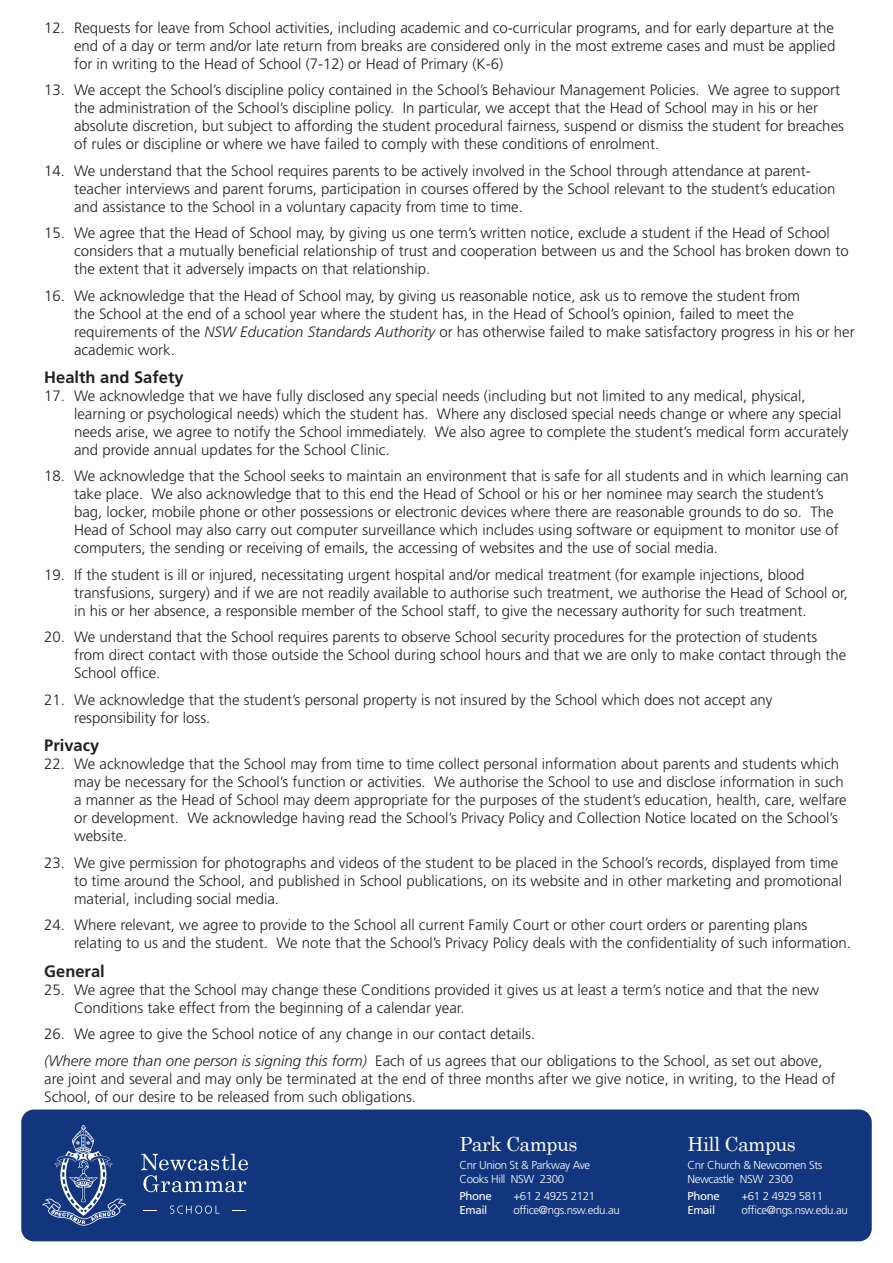
<style>
.page{position:relative;width:893px;height:1263px;background:#fff}
.page>*{position:absolute;margin:0;border:0;box-sizing:border-box;transform-origin:0 0}
.t1{font:19.5px "Century Schoolbook";letter-spacing:-.03em;color:#fff}
.t2{font:700 16.5px "Frutiger LT Std";color:#231f20}
.t3{font:300 15px/18px "Frutiger LT Std";color:#231f20}
.t4{font:300 11.55px/13.8px "Frutiger LT Std";letter-spacing:-.03em;color:#fff}
.t5{font:11.55px "Frutiger LT Std";letter-spacing:-.03em;color:#fff}
.s1{font-style:italic}
</style>
<div class="page">
<div style="left:21px;top:1109px;width:851px;height:132px;background:#11367e;border-radius:13px"></div>
<svg style="left:141px;top:1154px;width:107px;height:38px"></svg>
<svg style="left:170px;top:1205px;width:49px;height:9px"></svg>
<svg style="left:143px;top:1210px;width:14px;height:1px"></svg>
<svg style="left:232px;top:1210px;width:14px;height:1px"></svg>
<svg style="left:42px;top:1125px;width:84px;height:100px"></svg>
<p class="t3" style="left:74px;top:19px;width:763px;text-align:justify;text-indent:-30px">12. Requests for leave from School activities, including academic and co-curricular programs, and for early departure at the end of a day or term and/or late return from breaks are considered only in the most extreme cases and must be applied for in writing to the Head of School (7-12) or Head of Primary (K-6)</p>
<p class="t3" style="left:74px;top:81px;width:771px;text-indent:-30px">13. We accept the School’s discipline policy contained in the School’s Behaviour Management Policies. We agree to support the administration of the School’s discipline policy. In particular, we accept that the Head of School may in his or her absolute discretion, but subject to affording the student procedural fairness, suspend or dismiss the student for breaches of rules or discipline or where we have failed to comply with these conditions of enrolment.</p>
<p class="t3" style="left:74px;top:162px;width:763px;text-indent:-30px">14. We understand that the School requires parents to be actively involved in the School through attendance at parent&shy;teacher interviews and parent forums, participation in courses offered by the School relevant to the student’s education and assistance to the School in a voluntary capacity from time to time.</p>
<p class="t3" style="left:74px;top:224px;width:776px;text-indent:-30px">15. We agree that the Head of School may, by giving us one term’s written notice, exclude a student if the Head of School considers that a mutually beneficial relationship of trust and cooperation between us and the School has broken down to the extent that it adversely impacts on that relationship.</p>
<p class="t3" style="left:74px;top:287px;width:782px;text-indent:-30px">16. We acknowledge that the Head of School may, by giving us reasonable notice, ask us to remove the student from<br>the School at the end of a school year where the student has, in the Head of School’s opinion, failed to meet the requirements of the <span class="s1">NSW Education Standards Authority</span> or has otherwise failed to make satisfactory progress in his or her academic work.</p>
<p class="t2" style="left:44px;top:367px;width:141px">Health and Safety</p>
<p class="t3" style="left:74px;top:387px;width:776px;text-indent:-30px">17. We acknowledge that we have fully disclosed any special needs (including but not limited to any medical, physical, learning or psychological needs) which the student has. Where any disclosed special needs change or where any special needs arise, we agree to notify the School immediately. We also agree to complete the student’s medical form accurately and provide annual updates for the School Clinic.</p>
<p class="t3" style="left:74px;top:467px;width:776px;text-indent:-30px">18. We acknowledge that the School seeks to maintain an environment that is safe for all students and in which learning can take place. We also acknowledge that to this end the Head of School or his or her nominee may search the student’s bag, locker, mobile phone or other possessions or electronic devices where there are reasonable grounds to do so. The Head of School may also carry out computer surveillance which includes using software or equipment to monitor use of computers, the sending or receiving of emails, the accessing of websites and the use of social media.</p>
<p class="t3" style="left:74px;top:566px;width:775px;text-indent:-30px">19. If the student is ill or injured, necessitating urgent hospital and/or medical treatment (for example injections, blood transfusions, surgery) and if we are not readily available to authorise such treatment, we authorise the Head of School or, in his or her absence, a responsible member of the School staff, to give the necessary authority for such treatment.</p>
<p class="t3" style="left:74px;top:628px;width:774px;text-indent:-30px">20. We understand that the School requires parents to observe School security procedures for the protection of students from direct contact with those outside the School during school hours and that we are only to make contact through the<br>School office.</p>
<p class="t3" style="left:74px;top:691px;width:700px;text-indent:-30px">21. We acknowledge that the student’s personal property is not insured by the School which does not accept any responsibility for loss.</p>
<p class="t2" style="left:44px;top:736px;width:57px">Privacy</p>
<p class="t3" style="left:74px;top:755px;width:774px;text-indent:-30px">22. We acknowledge that the School may from time to time collect personal information about parents and students which may be necessary for the School’s function or activities. We authorise the School to use and disclose information in such a manner as the Head of School may deem appropriate for the purposes of the student’s education, health, care, welfare or development. We acknowledge having read the School’s Privacy Policy and Collection Notice located on the School’s website.</p>
<p class="t3" style="left:74px;top:854px;width:769px;text-indent:-30px">23. We give permission for photographs and videos of the student to be placed in the School’s records, displayed from time to time around the School, and published in School publications, on its website and in other marketing and promotional material, including social media.</p>
<p class="t3" style="left:74px;top:916px;width:779px;text-indent:-30px">24. Where relevant, we agree to provide to the School all current Family Court or other court orders or parenting plans relating to us and the student. We note that the School’s Privacy Policy deals with the confidentiality of such information.</p>
<p class="t2" style="left:44px;top:961px;width:62px">General</p>
<p class="t3" style="left:74px;top:981px;width:747px;text-indent:-30px">25. We agree that the School may change these Conditions provided it gives us at least a term’s notice and that the new<br>Conditions take effect from the beginning of a calendar year.</p>
<p class="t3" style="left:44px;top:1021px;width:780px;line-height:26.5px">26. We agree to give the School notice of any change in our contact details.<br><span class="s1">(Where more than one person is signing this form)</span> Each of us agrees that our obligations to the School, as set out above,</p>
<p class="t3" style="left:44px;top:1070px;width:793px">are joint and several and may only be terminated at the end of three months after we give notice, in writing, to the Head of<br>School, of our desire to be released from such obligations.</p>
<h1 class="t1" style="left:459px;top:1127px;width:120px">Park Campus</h1>
<p class="t4" style="left:459px;top:1158px;width:132px">Cnr Union St &amp; Parkway Ave<br>Cooks Hill NSW 2300</p>
<p class="t5" style="left:459px;top:1189px;width:34px">Phone</p>
<p class="t4" style="left:513px;top:1189px;width:83px">+61 2 4925 2121</p>
<p class="t5" style="left:459px;top:1203px;width:29px">Email</p>
<p class="t4" style="left:513px;top:1203px;width:108px">office@ngs.nsw.edu.au</p>
<h1 class="t1" style="left:687px;top:1127px;width:110px">Hill Campus</h1>
<p class="t4" style="left:687px;top:1158px;width:137px">Cnr Church &amp; Newcomen Sts<br>Newcastle NSW 2300</p>
<p class="t5" style="left:687px;top:1189px;width:34px">Phone</p>
<p class="t4" style="left:741px;top:1189px;width:83px">+61 2 4929 5811</p>
<p class="t5" style="left:687px;top:1203px;width:29px">Email</p>
<p class="t4" style="left:741px;top:1203px;width:108px">office@ngs.nsw.edu.au</p>
</div>
